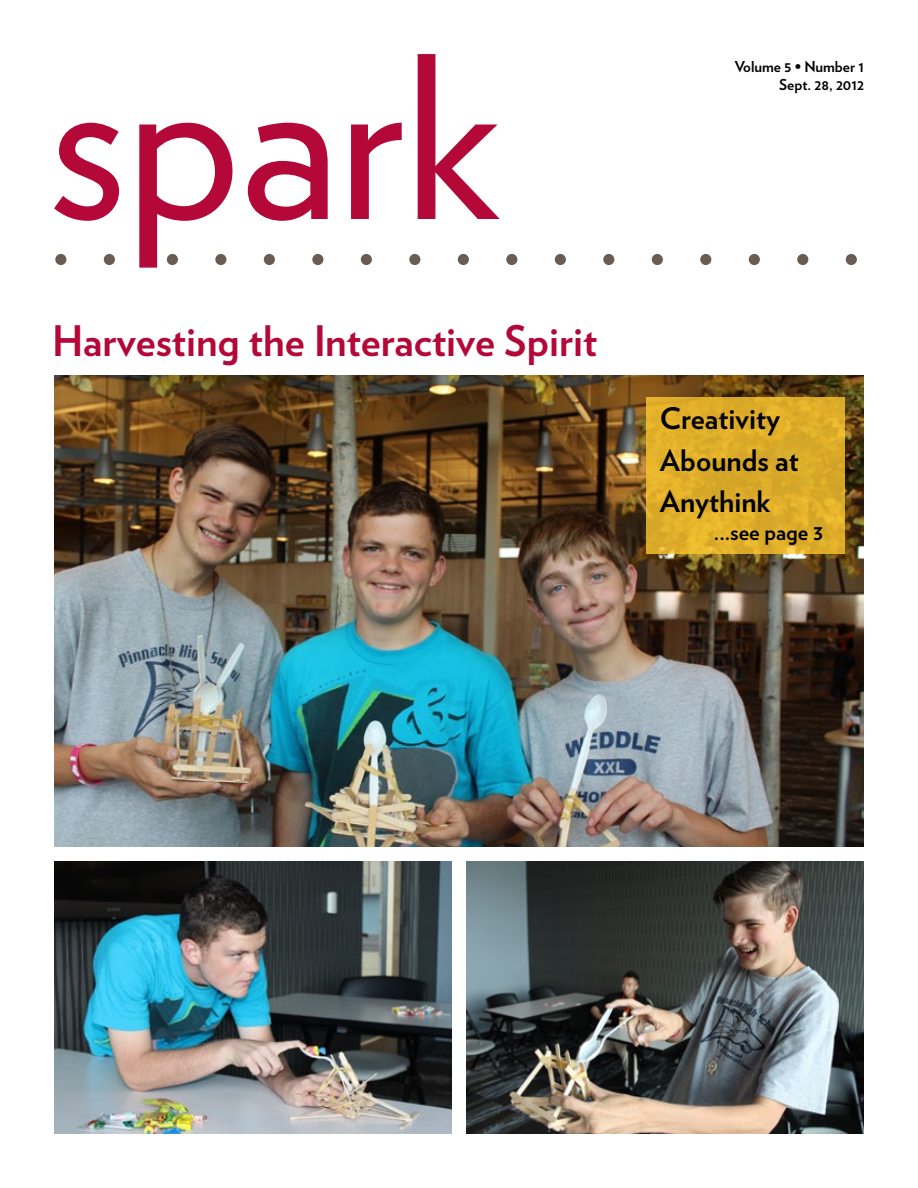
<style>
.page{position:relative;width:918px;height:1188px;background:#fff}
.page>*{position:absolute;margin:0;border:0;box-sizing:border-box;transform-origin:0 0}
.t1{font:225px "Verlag";color:#b30838}
.t2{font:700 42px "Verlag";color:#b30838}
.t3{font:700 29.55px/41.2px "Verlag";color:#000}
.t4{font:700 22.05px "Verlag";color:#000}
.t5{font:700 15px/18px "Verlag";color:#000;text-align:right}
</style>
<div class="page">
<svg style="left:55px;top:254px;width:802px;height:11px"></svg>
<img style="left:54px;top:376px;width:810px;height:471px">
<img style="left:54px;top:862px;width:397px;height:272px">
<img style="left:467px;top:862px;width:397px;height:272px">
<svg style="left:646px;top:397px;width:199px;height:157px;background:#dead29"></svg>
<h1 class="t1" style="left:48px;top:-30px;width:454px">spark</h1>
<p class="t2" style="left:52px;top:307px;width:547px">Harvesting the Interactive Spirit</p>
<p class="t5" style="left:735px;top:57px;width:131px">Volume 5 • Number 1<br>Sept. 28, 2012</p>
<p class="t3" style="left:660px;top:397px;width:140px">Creativity<br>Abounds at<br>Anythink</p>
<p class="t4" style="left:714px;top:514px;width:111px">...see page 3</p>
</div>
